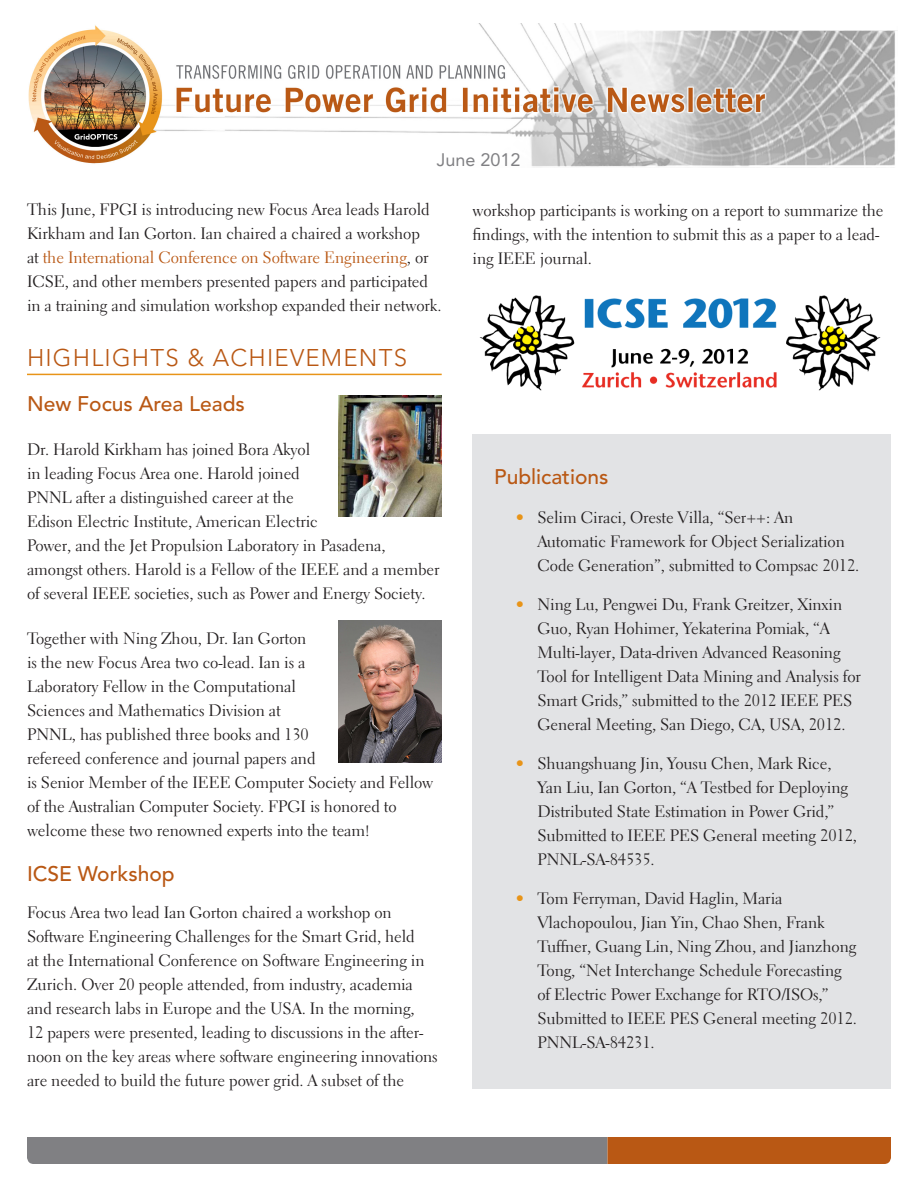
<style>
.page{position:relative;width:918px;height:1188px;background:#fff}
.page>*{position:absolute;margin:0;border:0;box-sizing:border-box;transform-origin:0 0}
.heading_1{font:300 24px "Avenir LT Std";letter-spacing:.05em;color:#b95814}
.heading_2{font:500 21px "Avenir LT Std";color:#b95814}
.t1{font:18px "Avenir LT Std";color:#808083}
.body{font:16.5px/24px "Electra LT Std";letter-spacing:-.005em;color:#231f20}
.list_bullet_2{font:16.5px/24px "Electra LT Std";letter-spacing:-.005em;color:#231f20}
.heading_2-2{font:16.5px/24px "Electra LT Std";letter-spacing:-.005em;color:#231f20}
.s1{color:#b95814}
.s2{font-family:"Avenir LT Std";font-weight:800;color:#e89418}
</style>
<div class="page">
<img style="left:28px;top:24px;width:869px;height:144px">
<svg style="left:27px;top:1137px;width:864px;height:27px;background:#92735e"></svg>
<div style="left:473px;top:434px;width:418px;height:655px;background:#e2e3e5"></div>
<hr style="left:27px;top:374px;width:415px;height:1px;background:#e89418">
<img style="left:479px;top:295px;width:402px;height:96px">
<img style="left:339px;top:395px;width:102px;height:122px">
<img style="left:339px;top:620px;width:102px;height:142px">
<p class="t1" style="left:437px;top:149px;width:85px">June 2012</p>
<p class="body" style="left:27px;top:197px;width:416px">This June, FPGI is introducing new Focus Area leads Harold Kirkham and Ian Gorton. Ian chaired a chaired a workshop<br>at <span class="s1">the International Conference on Software Engineering</span>, or ICSE, and other members presented papers and participated in a training and simulation workshop expanded their network.</p>
<p class="heading_1" style="left:27px;top:343px;width:382px">HIGHLIGHTS &amp; ACHIEVEMENTS</p>
<p class="heading_2" style="left:27px;top:392px;width:219px">New Focus Area Leads</p>
<p class="heading_2-2" style="left:27px;top:438px;width:414px">Dr. Harold Kirkham has joined Bora Akyol<br>in leading Focus Area one. Harold joined<br>PNNL after a distinguished career at the<br>Edison Electric Institute, American Electric<br>Power, and the Jet Propulsion Laboratory in Pasadena, amongst others. Harold is a Fellow of the IEEE and a member of several IEEE societies, such as Power and Energy Society.</p>
<p class="heading_2-2" style="left:27px;top:626px;width:408px">Together with Ning Zhou, Dr. Ian Gorton<br>is the new Focus Area two co-lead. Ian is a<br>Laboratory Fellow in the Computational<br>Sciences and Mathematics Division at<br>PNNL, has published three books and 130<br>refereed conference and journal papers and<br>is Senior Member of the IEEE Computer Society and Fellow of the Australian Computer Society. FPGI is honored to welcome these two renowned experts into the team!</p>
<p class="heading_2" style="left:27px;top:862px;width:149px">ICSE Workshop</p>
<p class="body" style="left:27px;top:901px;width:412px">Focus Area two lead Ian Gorton chaired a workshop on Software Engineering Challenges for the Smart Grid, held<br>at the International Conference on Software Engineering in Zurich. Over 20 people attended, from industry, academia and research labs in Europe and the USA. In the morning,<br>12 papers were presented, leading to discussions in the after&shy;noon on the key areas where software engineering innovations are needed to build the future power grid. A subset of the</p>
<p class="body" style="left:472px;top:198px;width:412px">workshop participants is working on a report to summarize the findings, with the intention to submit this as a paper to a lead&shy;ing IEEE journal.</p>
<p class="heading_2" style="left:494px;top:465px;width:116px">Publications</p>
<p class="list_bullet_2" style="left:537px;top:506px;width:323px;text-indent:-22px"><span class="s2">•</span> Selim Ciraci, Oreste Villa, “Ser++: An<br>Automatic Framework for Object Serialization<br>Code Generation”, submitted to Compsac 2012.</p>
<p class="list_bullet_2" style="left:537px;top:592px;width:325px;text-indent:-22px"><span class="s2">•</span> Ning Lu, Pengwei Du, Frank Greitzer, Xinxin Guo, Ryan Hohimer, Yekaterina Pomiak, “A Multi-layer, Data-driven Advanced Reasoning Tool for Intelligent Data Mining and Analysis for Smart Grids,” submitted to the 2012 IEEE PES General Meeting, San Diego, CA, USA, 2012.</p>
<p class="list_bullet_2" style="left:537px;top:751px;width:321px;text-indent:-22px"><span class="s2">•</span> Shuangshuang Jin, Yousu Chen, Mark Rice, Yan Liu, Ian Gorton, “A Testbed for Deploying Distributed State Estimation in Power Grid,” Submitted to IEEE PES General meeting 2012, PNNL-SA-84535.</p>
<p class="list_bullet_2" style="left:537px;top:886px;width:321px;text-indent:-22px"><span class="s2">•</span> Tom Ferryman, David Haglin, Maria Vlachopoulou, Jian Yin, Chao Shen, Frank Tuffner, Guang Lin, Ning Zhou, and Jianzhong Tong, “Net Interchange Schedule Forecasting of Electric Power Exchange for RTO/ISOs,” Submitted to IEEE PES General meeting 2012.<br>PNNL-SA-84231.</p>
</div>
